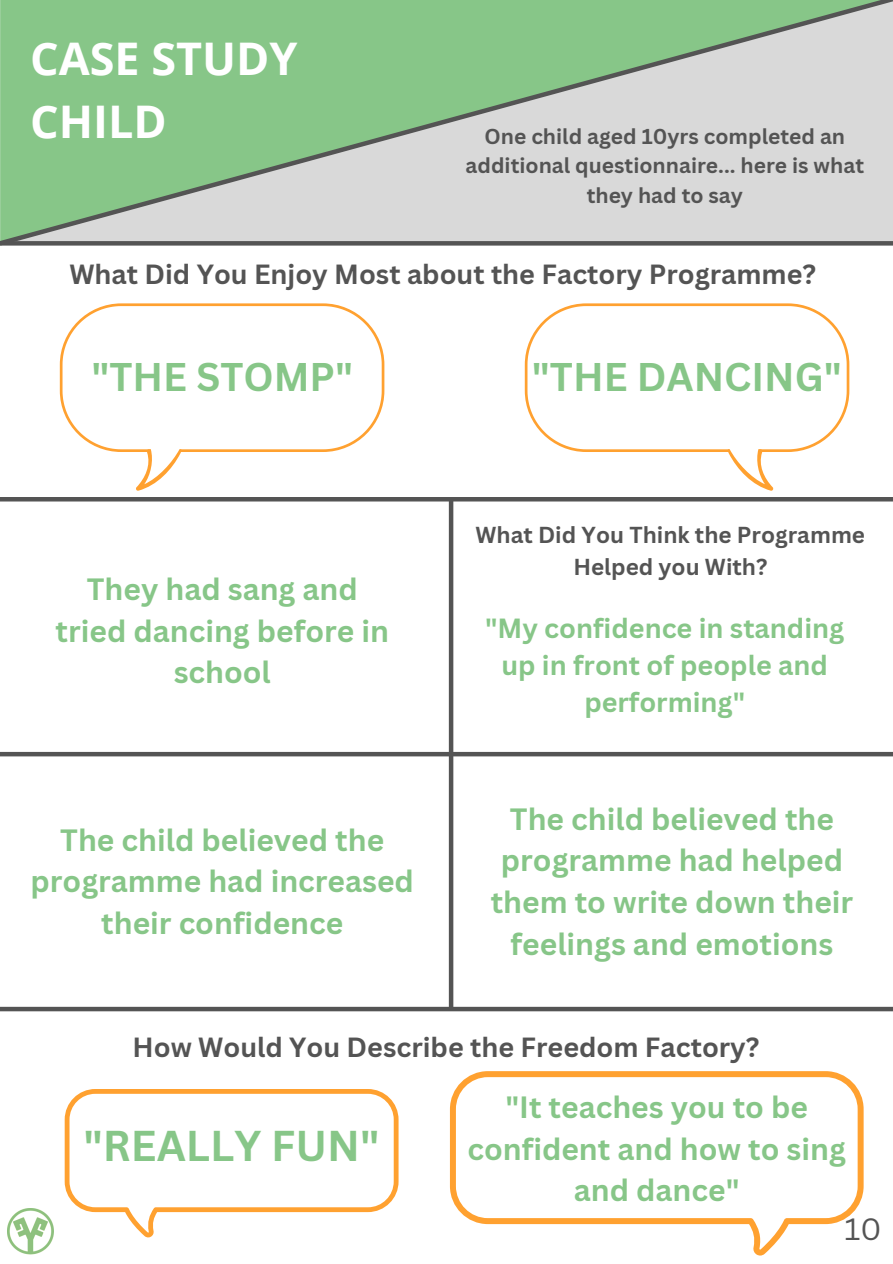
<style>
.page{position:relative;width:893px;height:1264px;background:#fff}
.page>*{position:absolute;margin:0;border:0;box-sizing:border-box;transform-origin:0 0}
.t1{font:700 45px/63px "Open Sans";color:#fff}
.t2{font:700 42px "Canva Sans";color:#87c688}
.t3{font:700 39px "Canva Sans";color:#87c688}
.t4{font:700 30px/41.5px "Canva Sans";color:#87c688;text-align:center}
.t5{font:30px "Canva Sans";color:#545454}
.t6{font:700 27px "Canva Sans";color:#545454}
.t7{font:700 27px/37px "Canva Sans";color:#87c688;text-align:center}
.t8{font:700 22.5px/31.5px "Canva Sans";color:#545454;text-align:center}
.t9{font:700 21px/29.2px "Canva Sans";color:#545454;text-align:center}
</style>
<div class="page">
<svg style="left:0;top:0;width:892px;height:246px;background:#adccae"></svg>
<hr style="left:0;top:241px;width:892px;height:4px;background:#545454">
<hr style="left:0;top:752px;width:892px;height:4px;background:#545454">
<hr style="left:0;top:497px;width:892px;height:4px;background:#545454">
<hr style="left:449px;top:499px;width:4px;height:510px;background:#545454">
<div style="left:0;top:1006px;width:892px;height:5px;background:#545454"></div>
<svg style="left:60px;top:303px;width:324px;height:188px"></svg>
<svg style="left:524px;top:303px;width:325px;height:188px"></svg>
<img style="left:7px;top:1208px;width:46px;height:46px">
<svg style="left:450px;top:1071px;width:413px;height:184px"></svg>
<svg style="left:65px;top:1089px;width:333px;height:148px"></svg>
<h1 class="t1" style="left:30px;top:26px;width:269px">CASE STUDY<br>CHILD</h1>
<p class="t9" style="left:465px;top:121px;width:400px">One child aged 10yrs completed an additional questionnaire... here is what they had to say</p>
<p class="t6" style="left:69px;top:255px;width:748px">What Did You Enjoy Most about the Factory Programme?</p>
<h3 class="t3" style="left:91px;top:350px;width:263px">"THE STOMP"</h3>
<h3 class="t3" style="left:532px;top:350px;width:311px">"THE DANCING"</h3>
<p class="t4" style="left:56px;top:568px;width:335px">They had sang and tried dancing before in school</p>
<p class="t4" style="left:31px;top:818px;width:385px">The child believed the programme had increased their confidence</p>
<p class="t8" style="left:475px;top:518px;width:391px">What Did You Think the Programme<br>Helped you With?</p>
<p class="t7" style="left:485px;top:609px;width:361px">"My confidence in standing up in front of people and performing"</p>
<p class="t4" style="left:490px;top:797px;width:364px">The child believed the programme had helped them to write down their feelings and emotions</p>
<p class="t6" style="left:133px;top:1028px;width:628px">How Would You Describe the Freedom Factory?</p>
<h2 class="t2" style="left:84px;top:1116px;width:297px">"REALLY FUN"</h2>
<p class="t4" style="left:467px;top:1085px;width:380px">"It teaches you to be confident and how to sing and dance"</p>
<p class="t5" style="left:844px;top:1207px;width:38px">10</p>
</div>
